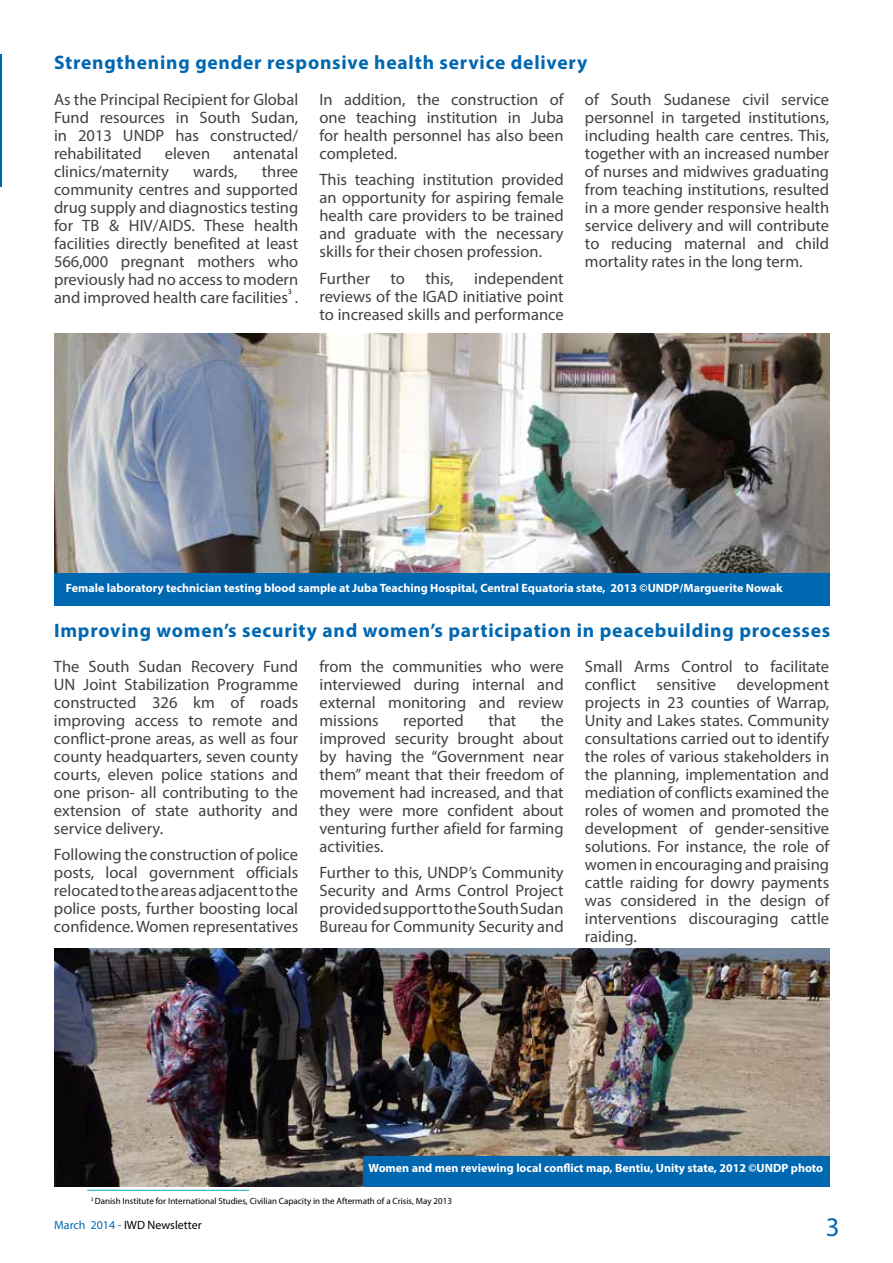
<style>
.page{position:relative;width:893px;height:1263px;background:#fff}
.page>*{position:absolute;margin:0;border:0;box-sizing:border-box;transform-origin:0 0}
.t1{font:27px "Myriad Pro";color:#0067b1}
.t2{font:700 19.5px "Myriad Pro";letter-spacing:.04em;color:#0067b1}
.t3{font:16.5px/18px "Myriad Pro";color:#414042;text-align:justify}
.t4{font:700 12px "Myriad Pro";color:#fff}
.t5{font:12px "Myriad Pro";color:#000}
.t6{font:9px "Myriad Pro";color:#000}
.t7{font:7.05px "Myriad Pro";color:#000}
.s1{color:#0067b1}
</style>
<div class="page">
<hr style="left:0;top:54px;width:1px;height:132px;background:#0067b1">
<img style="left:54px;top:948px;width:775px;height:238px">
<img style="left:54px;top:334px;width:775px;height:239px">
<hr style="left:87px;top:1190px;width:162px;height:1px;background:#00acc8">
<div style="left:54px;top:573px;width:775px;height:33px;background:#0067b1"></div>
<div style="left:363px;top:1156px;width:466px;height:30px;background:#0067b1"></div>
<p class="t2" style="left:54px;top:49px;width:535px">Strengthening gender responsive health service delivery</p>
<p class="t3" style="left:54px;top:90px;width:246px">As the Principal Recipient for Global Fund resources in South Sudan, in 2013 UNDP has constructed/ rehabilitated</p>
<p class="t3" style="left:165px;top:144px;width:47px">eleven</p>
<p class="t3" style="left:233px;top:144px;width:67px">antenatal</p>
<p class="t3" style="left:54px;top:162px;width:116px">clinics/maternity</p>
<p class="t3" style="left:193px;top:162px;width:46px">wards,</p>
<p class="t3" style="left:54px;top:162px;width:246px;text-indent:208px">three community centres and supported drug supply and diagnostics testing for TB &amp; HIV/AIDS. These health facilities directly benefited at least 566,000 pregnant mothers who previously had no access to modern and improved health care facilities .</p>
<p class="t7" style="left:288px;top:287px;width:5px">3</p>
<p class="t3" style="left:319px;top:90px;width:246px">In addition, the construction of one teaching institution in Juba for health personnel has also been completed.</p>
<p class="t3" style="left:319px;top:170px;width:246px">This teaching institution provided an opportunity for aspiring female health care providers to be trained and graduate with the necessary skills for their chosen profession.</p>
<p class="t3" style="left:319px;top:269px;width:246px">Further to this, independent reviews of the IGAD initiative point to increased skills and performance</p>
<p class="t3" style="left:585px;top:90px;width:246px">of South Sudanese civil service personnel in targeted institutions, including health care centres. This, together with an increased number of nurses and midwives graduating from teaching institutions, resulted in a more gender responsive health service delivery and will contribute to reducing maternal and child mortality rates in the long term.</p>
<p class="t4" style="left:66px;top:580px;width:718px">Female laboratory technician testing blood sample at Juba Teaching Hospital, Central Equatoria state, 2013 ©UNDP/Marguerite Nowak</p>
<p class="t2" style="left:54px;top:618px;width:778px">Improving women’s security and women’s participation in peacebuilding processes</p>
<p class="t3" style="left:54px;top:657px;width:246px">The South Sudan Recovery Fund UN Joint Stabilization Programme constructed 326 km of roads improving access to remote and conflict-prone areas, as well as four county headquarters, seven county courts, eleven police stations and one prison- all contributing to the extension of state authority and service delivery.</p>
<p class="t3" style="left:54px;top:845px;width:246px">Following the construction of police posts, local government officials relocated to the areas adjacent to the police posts, further boosting local confidence. Women representatives</p>
<p class="t3" style="left:319px;top:657px;width:246px">from the communities who were interviewed during internal and external monitoring and review missions</p>
<p class="t3" style="left:319px;top:711px;width:246px;text-indent:221px">the improved security brought about by having the “Government near them” meant that their freedom of movement had increased, and that they were more confident about venturing further afield for farming activities.</p>
<p class="t3" style="left:319px;top:863px;width:246px">Further to this, UNDP’s Community Security and Arms Control Project provided support to the South Sudan Bureau for Community Security and</p>
<p class="t3" style="left:403px;top:711px;width:62px">reported</p>
<p class="t3" style="left:488px;top:711px;width:29px">that</p>
<p class="t3" style="left:585px;top:657px;width:246px">Small Arms Control to facilitate conflict sensitive development projects in 23 counties of Warrap, Unity and Lakes states. Community consultations carried out to identify the roles of various stakeholders in the planning, implementation and mediation of conflicts examined the roles of women and promoted the development of gender-sensitive solutions. For instance, the role of women in encouraging and praising cattle raiding for dowry payments was considered in the design of interventions discouraging cattle raiding.</p>
<p class="t4" style="left:369px;top:1160px;width:456px">Women and men reviewing local conflict map, Bentiu, Unity state, 2012 ©UNDP photo</p>
<p class="t6" style="left:91px;top:1196px;width:362px"><sup>3</sup> Danish Institute for International Studies, Civilian Capacity in the Aftermath of a Crisis, May 2013</p>
<p class="t5" style="left:54px;top:1218px;width:149px"><span class="s1">March 2014 -</span> IWD Newsletter</p>
<h1 class="t1" style="left:826px;top:1210px;width:15px">3</h1>
</div>
